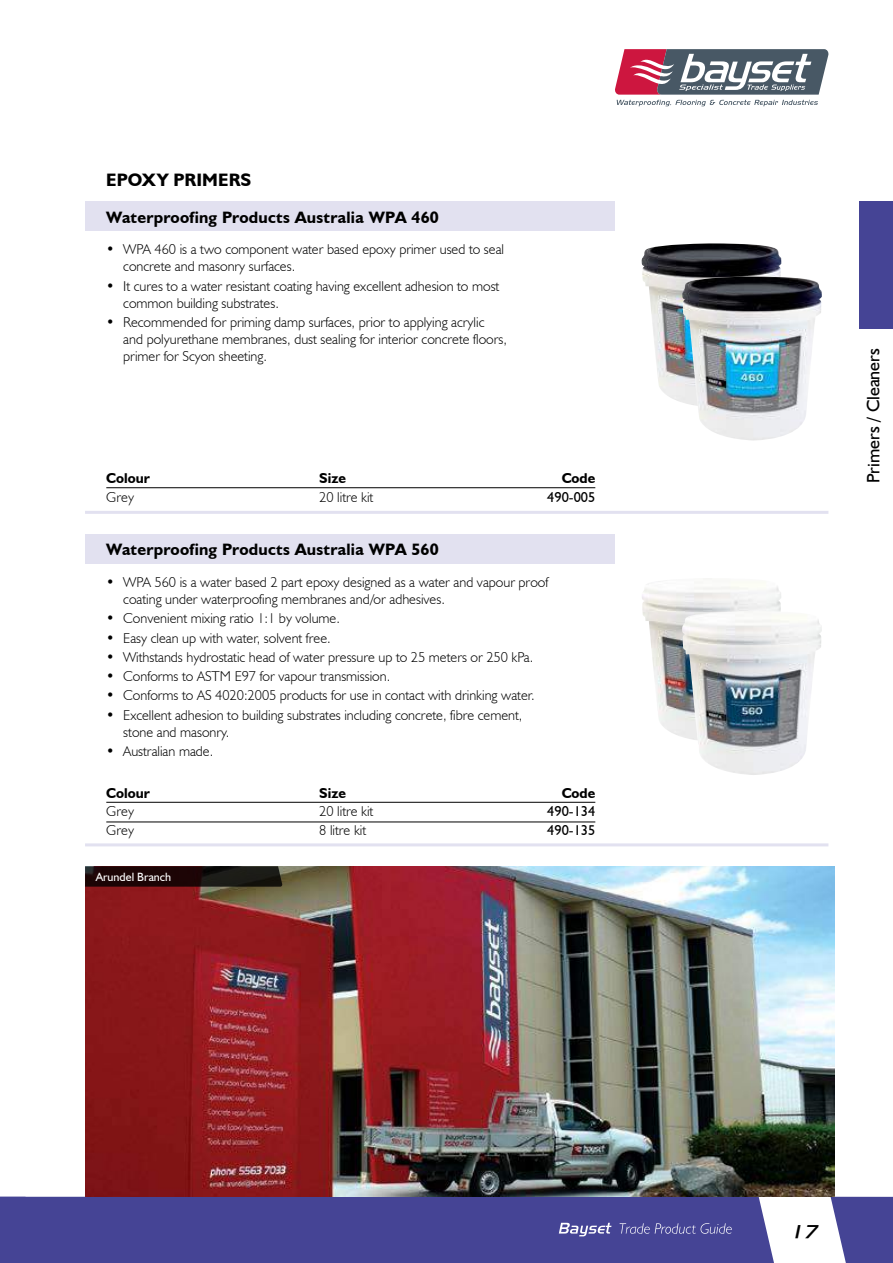
<style>
.page{position:relative;width:893px;height:1263px;background:#fff}
.page>*{position:absolute;margin:0;border:0;box-sizing:border-box;transform-origin:0 0}
.t1{font:18px "Humanist 521 BT";color:#000}
.t2{font:700 18px "Humanist 521 BT";letter-spacing:.005em;color:#000}
.t3{font:18px "Aero Light Italic SWFTE";color:#000}
.t4{font:700 16.5px "Humanist 521 BT";letter-spacing:.015em;color:#000}
.t5{font:300 14.25px/17.1px "Humanist 521 BT";color:#000}
.t6{font:700 14.25px "Humanist 521 BT";color:#000}
.t7{font:14.25px "Humanist 521 BT";color:#000}
.t8{font:12px "Humanist 521 BT";color:#fff}
</style>
<div class="page">
<div style="left:26px;top:1197px;width:748px;height:66px;background:#454495"></div>
<div style="left:0;top:1197px;width:26px;height:66px;background:#454495"></div>
<svg style="left:831px;top:1197px;width:62px;height:66px;background:#5a59a1"></svg>
<svg style="left:615px;top:49px;width:213px;height:57px"></svg>
<svg style="left:559px;top:1223px;width:173px;height:13px;background:#6968a9"></svg>
<div style="left:859px;top:201px;width:34px;height:127px;background:#454495"></div>
<hr style="left:85px;top:511px;width:743px;height:3px;background:#e2e1f0">
<hr style="left:85px;top:843px;width:743px;height:3px;background:#e2e1f0">
<div style="left:85px;top:201px;width:530px;height:30px;background:#e2e1f0"></div>
<div style="left:85px;top:534px;width:530px;height:29px;background:#e2e1f0"></div>
<hr style="left:106px;top:802px;width:489px;height:1px;background:#000">
<hr style="left:106px;top:822px;width:489px;height:1px;background:#000">
<img style="left:641px;top:243px;width:141px;height:159px">
<img style="left:681px;top:277px;width:141px;height:163px">
<img style="left:642px;top:578px;width:139px;height:158px">
<img style="left:681px;top:611px;width:141px;height:164px">
<hr style="left:106px;top:487px;width:489px;height:1px;background:#000">
<img style="left:85px;top:866px;width:750px;height:331px">
<svg style="left:85px;top:866px;width:197px;height:21px;background:#1e0f0d"></svg>
<p class="t2" style="left:106px;top:169px;width:13px">Epo</p>
<p class="t2" style="left:142px;top:169px;width:108px">xy Primers</p>
<p class="t4" style="left:106px;top:207px;width:334px">Waterproofing Products Australia WPA 460</p>
<p class="t5" style="left:123px;top:241px;width:382px;text-indent:-17px">• WPA 460 is a two component water based epoxy primer used to seal concrete and masonry surfaces.</p>
<p class="t5" style="left:123px;top:277px;width:378px;text-indent:-17px">• It cures to a water resistant coating having excellent adhesion to most common building substrates.</p>
<p class="t5" style="left:123px;top:313px;width:385px;text-indent:-17px">• Recommended for priming damp surfaces, prior to applying acrylic and polyurethane membranes, dust sealing for interior concrete floors, primer for Scyon sheeting.</p>
<p class="t6" style="left:106px;top:469px;width:45px">Colour</p>
<p class="t6" style="left:319px;top:469px;width:28px">Size</p>
<p class="t6" style="left:562px;top:469px;width:35px">Code</p>
<p class="t5" style="left:106px;top:489px;width:29px">Grey</p>
<p class="t5" style="left:319px;top:489px;width:56px">20 litre kit</p>
<p class="t7" style="left:547px;top:489px;width:49px">490-005</p>
<p class="t4" style="left:106px;top:539px;width:334px">Waterproofing Products Australia WPA 560</p>
<p class="t5" style="left:123px;top:573px;width:426px;text-indent:-17px">• WPA 560 is a water based 2 part epoxy designed as a water and vapour proof coating under waterproofing membranes and/or adhesives.</p>
<p class="t5" style="left:106px;top:610px;width:235px">• Convenient mixing ratio 1:1 by volume.</p>
<p class="t5" style="left:106px;top:629px;width:226px">• Easy clean up with water, solvent free.</p>
<p class="t5" style="left:106px;top:648px;width:429px">• Withstands hydrostatic head of water pressure up to 25 meters or 250 kPa.</p>
<p class="t5" style="left:106px;top:667px;width:285px">• Conforms to ASTM E97 for vapour transmission.</p>
<p class="t5" style="left:106px;top:687px;width:430px">• Conforms to AS 4020:2005 products for use in contact with drinking water.</p>
<p class="t5" style="left:123px;top:706px;width:401px;text-indent:-17px">• Excellent adhesion to building substrates including concrete, fibre cement, stone and masonry.</p>
<p class="t5" style="left:106px;top:742px;width:108px">• Australian made.</p>
<p class="t6" style="left:106px;top:784px;width:45px">Colour</p>
<p class="t6" style="left:319px;top:784px;width:28px">Size</p>
<p class="t6" style="left:562px;top:784px;width:35px">Code</p>
<p class="t5" style="left:106px;top:803px;width:29px">Grey</p>
<p class="t5" style="left:319px;top:803px;width:56px">20 litre kit</p>
<p class="t7" style="left:547px;top:803px;width:49px">490-134</p>
<p class="t5" style="left:106px;top:821px;width:29px">Grey</p>
<p class="t5" style="left:319px;top:821px;width:48px">8 litre kit</p>
<p class="t7" style="left:547px;top:821px;width:49px">490-135</p>
<p class="t8" style="left:96px;top:869px;width:77px">Arundel Branch</p>
<p class="t1" style="left:862px;top:483px;width:136px;rotate:-90deg">Primers / Cleaners</p>
<p class="t3" style="left:791px;top:1221px;width:29px">17</p>
</div>
